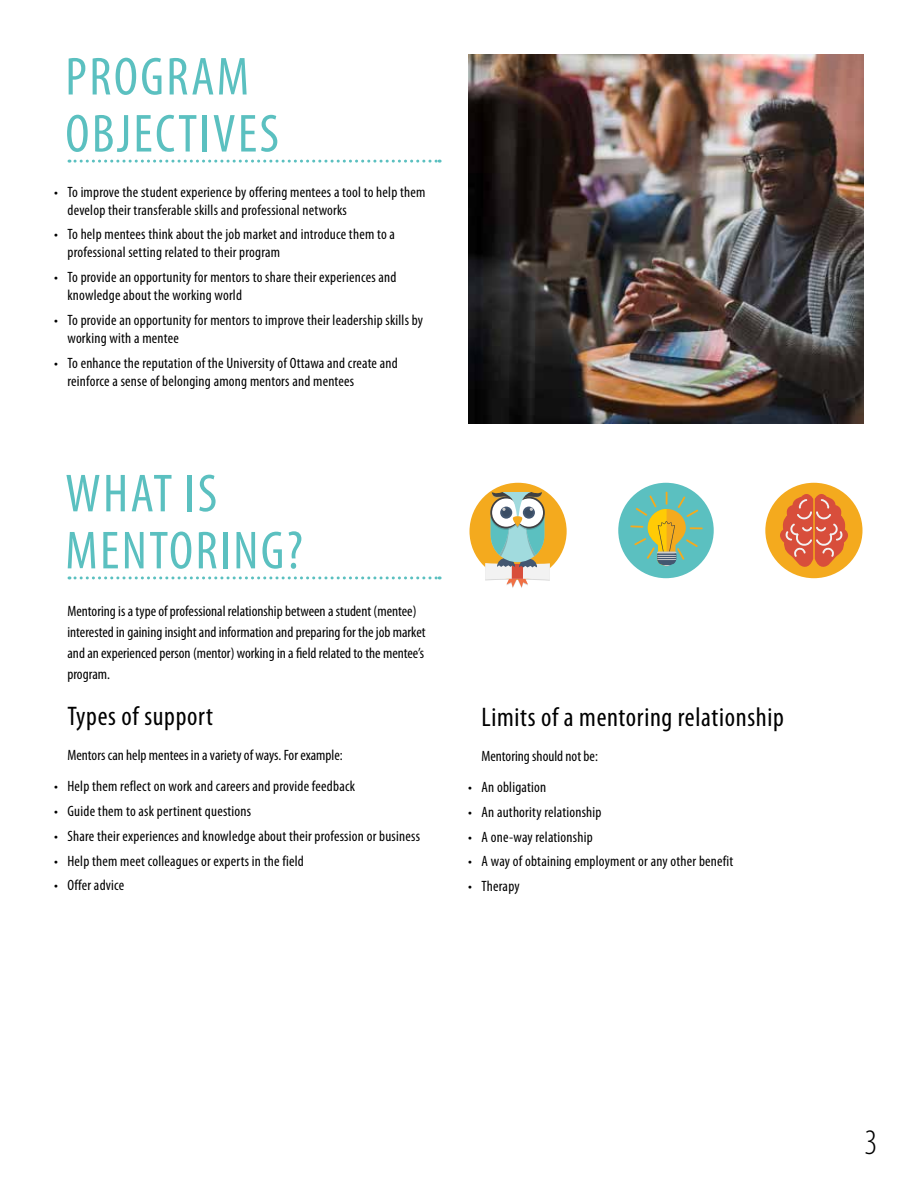
<style>
.page{position:relative;width:918px;height:1188px;background:#fff}
.page>*{position:absolute;margin:0;border:0;box-sizing:border-box;transform-origin:0 0}
.t1{font:condensed 54px/57px "Myriad Pro";letter-spacing:.045em;color:#5bc0c0}
.t2{font:300 condensed 36px "Myriad Pro";color:#000}
.t3{font:condensed 27px "Myriad Pro";letter-spacing:.025em;color:#000}
.t4{font:condensed 15px/18px "Myriad Pro";letter-spacing:.015em;color:#000}
</style>
<div class="page">
<svg style="left:69px;top:160px;width:371px;height:3px"></svg>
<svg style="left:69px;top:576px;width:371px;height:3px"></svg>
<img style="left:468px;top:54px;width:396px;height:369px">
<div style="left:470px;top:483px;width:97px;height:97px;background:#f4aa1e;border-radius:50%"></div>
<svg style="left:485px;top:492px;width:65px;height:96px"></svg>
<div style="left:765px;top:483px;width:97px;height:95px;background:#f4aa1e;border-radius:50%"></div>
<svg style="left:775px;top:489px;width:78px;height:81px"></svg>
<div style="left:618px;top:483px;width:96px;height:95px;background:#5bc0c0;border-radius:50%"></div>
<svg style="left:630px;top:492px;width:73px;height:74px"></svg>
<h1 class="t1" style="left:65px;top:48px;width:215px">PROGRAM<br>OBJECTIVES</h1>
<p class="t4" style="left:68px;top:182px;width:359px;text-indent:-14px">• To improve the student experience by offering mentees a tool to help them develop their transferable skills and professional networks</p>
<p class="t4" style="left:68px;top:225px;width:329px;text-indent:-14px">• To help mentees think about the job market and introduce them to a professional setting related to their program</p>
<p class="t4" style="left:68px;top:268px;width:330px;text-indent:-14px">• To provide an opportunity for mentors to share their experiences and knowledge about the working world</p>
<p class="t4" style="left:68px;top:311px;width:357px;text-indent:-14px">• To provide an opportunity for mentors to improve their leadership skills by working with a mentee</p>
<p class="t4" style="left:68px;top:353px;width:332px;text-indent:-14px">• To enhance the reputation of the University of Ottawa and create and reinforce a sense of belonging among mentors and mentees</p>
<h1 class="t1" style="left:65px;top:464px;width:239px">WHAT IS<br>MENTORING?</h1>
<p class="t4" style="left:68px;top:601px;width:360px;line-height:21px">Mentoring is a type of professional relationship between a student (mentee) interested in gaining insight and information and preparing for the job market and an experienced person (mentor) working in a field related to the mentee’s program.</p>
<h2 class="t3" style="left:68px;top:700px;width:147px">Types of support</h2>
<p class="t4" style="left:68px;top:746px;width:277px">Mentors can help mentees in a variety of ways. For example:</p>
<p class="t4" style="left:54px;top:777px;width:303px">• Help them reflect on work and careers and provide feedback</p>
<p class="t4" style="left:54px;top:802px;width:199px">• Guide them to ask pertinent questions</p>
<p class="t4" style="left:54px;top:827px;width:368px">• Share their experiences and knowledge about their profession or business</p>
<p class="t4" style="left:54px;top:851px;width:251px">• Help them meet colleagues or experts in the field</p>
<p class="t4" style="left:54px;top:876px;width:72px">• Offer advice</p>
<h2 class="t3" style="left:482px;top:701px;width:304px">Limits of a mentoring relationship</h2>
<p class="t4" style="left:482px;top:747px;width:118px">Mentoring should not be:</p>
<p class="t4" style="left:468px;top:778px;width:80px">• An obligation</p>
<p class="t4" style="left:468px;top:803px;width:135px">• An authority relationship</p>
<p class="t4" style="left:468px;top:828px;width:126px">• A one-way relationship</p>
<p class="t4" style="left:468px;top:852px;width:267px">• A way of obtaining employment or any other benefit</p>
<p class="t4" style="left:468px;top:877px;width:53px">• Therapy</p>
<h2 class="t2" style="left:865px;top:1121px;width:14px">3</h2>
</div>
